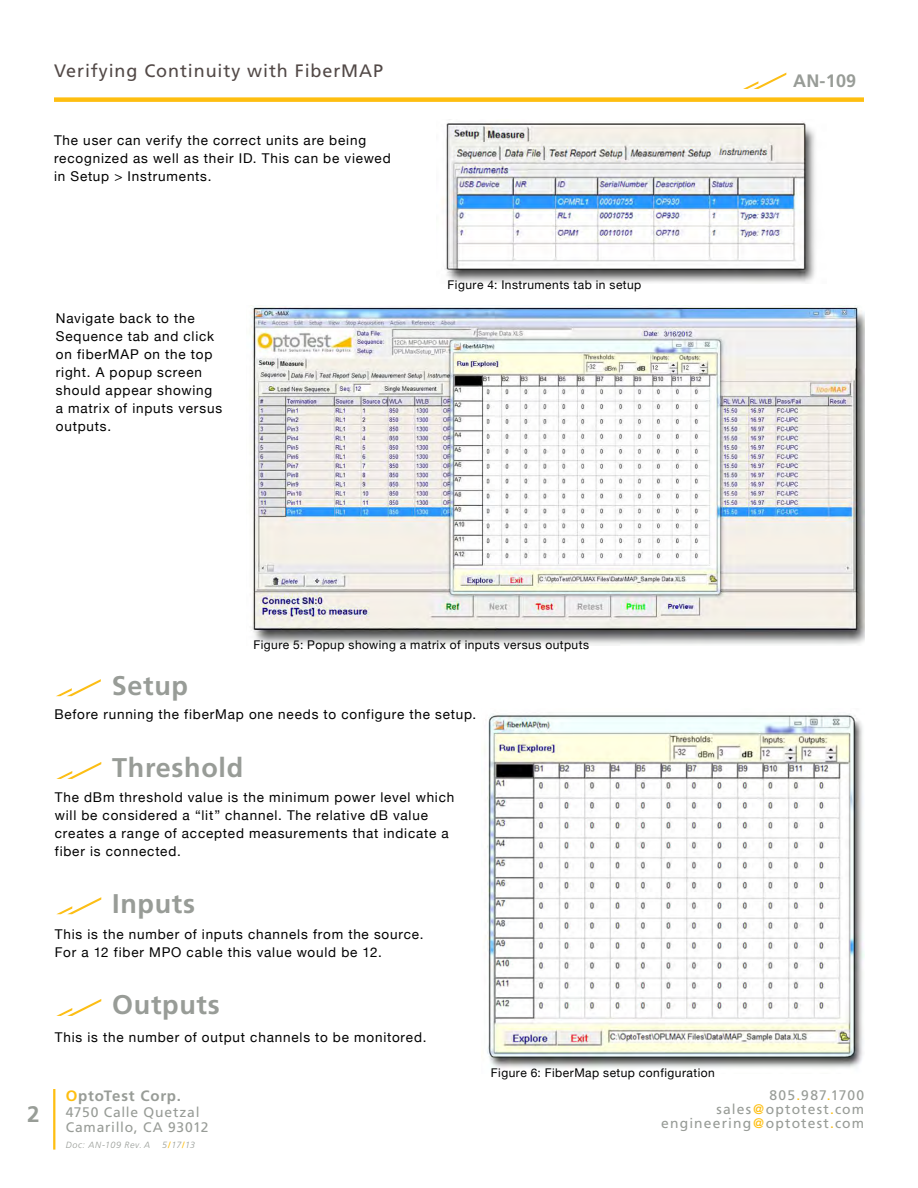
<style>
.page{position:relative;width:918px;height:1188px;background:#fff}
.page>*{position:absolute;margin:0;border:0;box-sizing:border-box;transform-origin:0 0}
.t1{font:700 27px "Frutiger";letter-spacing:.025em;color:#989c97}
.t2{font:700 22.5px "Frutiger";color:#989d97}
.t3{font:18px "Frutiger";letter-spacing:.05em;color:#524947}
.t4{font:700 18px "Frutiger";color:#989c97}
.t5{font:700 15px "Frutiger";letter-spacing:.055em;color:#989c97}
.t6{font:13.8px/14.1px "Frutiger";letter-spacing:.075em;color:#989c97;text-align:right}
.t7{font:13.8px/14.9px "Frutiger";letter-spacing:.055em;color:#989c97}
.t8{font:13.5px/18px "Helvetica Neue";letter-spacing:.06em;color:#000}
.t9{font:12px "Helvetica Neue";letter-spacing:.04em;color:#000}
.t10{font:italic 300 9px "Frutiger";letter-spacing:.07em;color:#989c97}
.s1{color:#febe10}
.s2{font-weight:400;font-style:normal;color:#febe10}
</style>
<div class="page">
<div style="left:54px;top:97px;width:810px;height:5px;background:#febe10"></div>
<hr style="left:53px;top:1089px;width:2px;height:61px;background:#febe10">
<svg style="left:743px;top:73px;width:43px;height:16px"></svg>
<svg style="left:56px;top:679px;width:45px;height:17px"></svg>
<img style="left:250px;top:306px;width:614px;height:340px">
<img style="left:442px;top:119px;width:373px;height:164px">
<img style="left:484px;top:714px;width:380px;height:354px">
<svg style="left:56px;top:762px;width:45px;height:17px"></svg>
<svg style="left:57px;top:897px;width:44px;height:17px"></svg>
<svg style="left:56px;top:999px;width:45px;height:17px"></svg>
<h3 class="t3" style="left:54px;top:60px;width:331px">Verifying Continuity with FiberMAP</h3>
<h3 class="t4" style="left:793px;top:70px;width:64px">AN-109</h3>
<p class="t8" style="left:54px;top:132px;width:338px">The user can verify the correct units are being recognized as well as their ID. This can be viewed in Setup &gt; Instruments.</p>
<p class="t8" style="left:56px;top:310px;width:168px">Navigate back to the<br>Sequence tab and click on fiberMAP on the top right. A popup screen should appear showing a matrix of inputs versus outputs.</p>
<p class="t9" style="left:448px;top:276px;width:195px">Figure 4: Instruments tab in setup</p>
<h2 class="t2" style="left:27px;top:1101px;width:14px">2</h2>
<h1 class="t1" style="left:112px;top:669px;width:78px">Setup</h1>
<p class="t9" style="left:253px;top:636px;width:337px">Figure 5: Popup showing a matrix of inputs versus outputs</p>
<p class="t8" style="left:54px;top:706px;width:423px">Before running the fiberMap one needs to configure the setup.</p>
<h1 class="t1" style="left:112px;top:752px;width:132px">Threshold</h1>
<p class="t8" style="left:55px;top:789px;width:401px">The dBm threshold value is the minimum power level which will be considered a “lit” channel. The relative dB value creates a range of accepted measurements that indicate a fiber is connected.</p>
<h1 class="t1" style="left:112px;top:888px;width:84px">Inputs</h1>
<p class="t8" style="left:55px;top:926px;width:370px">This is the number of inputs channels from the source.<br>For a 12 fiber MPO cable this value would be 12.</p>
<h1 class="t1" style="left:112px;top:989px;width:109px">Outputs</h1>
<p class="t8" style="left:55px;top:1029px;width:373px">This is the number of output channels to be monitored.</p>
<p class="t5" style="left:66px;top:1087px;width:117px"><span class="s1">O</span>ptoTest Corp.</p>
<p class="t7" style="left:66px;top:1105px;width:144px">4750 Calle Quetzal<br>Camarillo, CA 93012</p>
<p class="t10" style="left:66px;top:1140px;width:86px">Doc: AN-109 Rev. A</p>
<p class="t10" style="left:162px;top:1140px;width:34px">5<span class="s2">/</span>17<span class="s2">/</span>13</p>
<p class="t9" style="left:491px;top:1064px;width:225px">Figure 6: FiberMap setup configuration</p>
<p class="t6" style="left:716px;top:1088px;width:149px">805<span class="s1">.</span>987<span class="s1">.</span>1700 sales<span class="s1">@</span>optotest<span class="s1">.</span>com</p>
<p class="t6" style="left:661px;top:1117px;width:205px">engineering<span class="s1">@</span>optotest<span class="s1">.</span>com</p>
</div>
